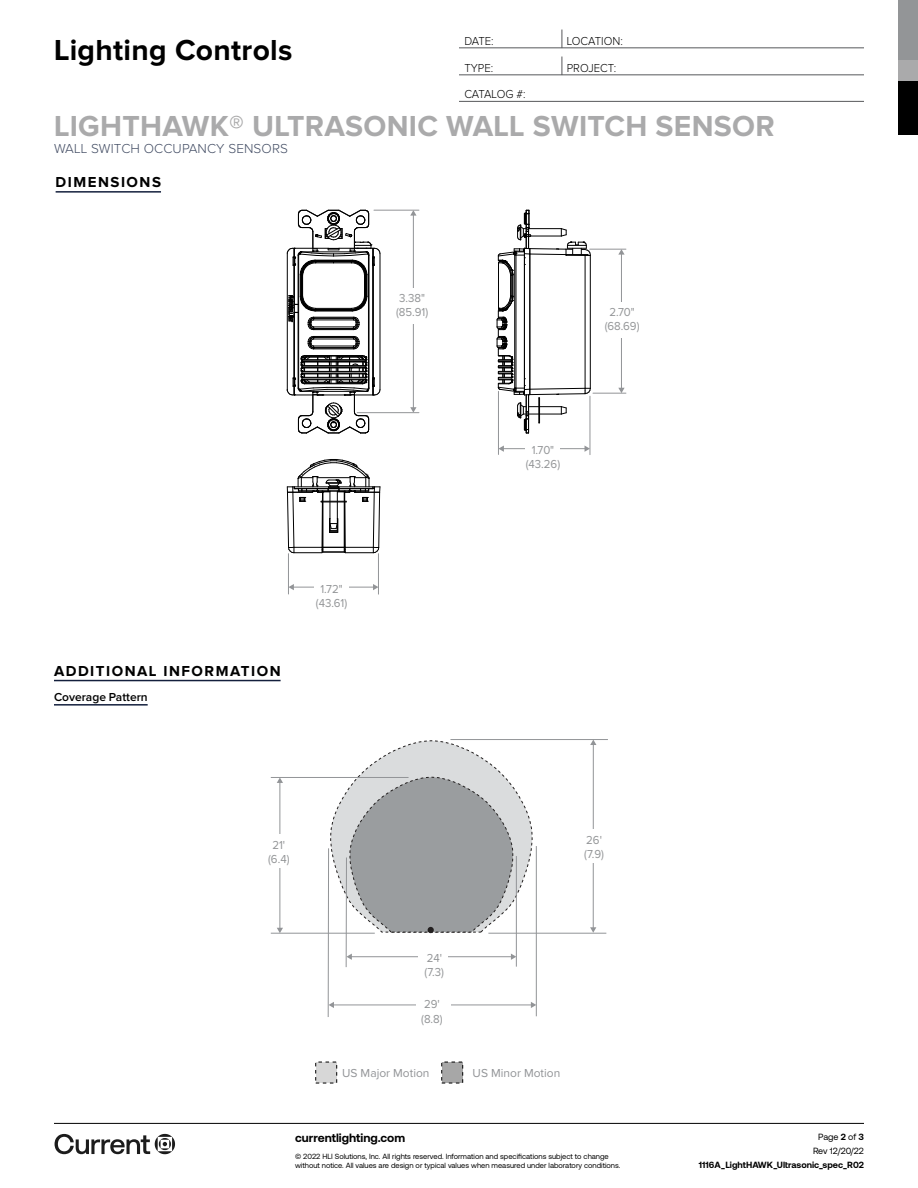
<style>
.page{position:relative;width:918px;height:1188px;background:#fff}
.page>*{position:absolute;margin:0;border:0;box-sizing:border-box;transform-origin:0 0}
.t1{font:700 30px "Proxima Nova";letter-spacing:.01em;color:#aaaaab}
.t2{font:700 30px "Proxima Nova";letter-spacing:.01em;color:#000}
.t3{font:700 15px "Proxima Nova";letter-spacing:.1em;color:#000}
.t4{font:300 13.5px "Proxima Nova";letter-spacing:.01em;color:#434d64}
.t5{font:12px/14.4px "Proxima Nova";color:#939597;scale:.95 1}
.t6{font:300 12px "Proxima Nova";color:#000;scale:.95 1}
.t7{font:12px "Proxima Nova";color:#929497}
.t8{font:700 12px "Aeonik";color:#000}
.t9{font:600 12px "Proxima Nova";color:#000}
.t10{font:300 12px "Proxima Nova";letter-spacing:-.02em;color:#000;scale:.95 1}
.t11{font:700 9px "Aeonik";color:#000}
.t12{font:9px/14.1px "Aeonik";letter-spacing:-.005em;color:#000;text-align:center}
.t13{font:7.5px/9.8px "Aeonik";color:#000}
.s1{font-family:"Proxima Nova Extrabld";font-weight:400}
.s2{font-weight:700}
</style>
<div class="page">
<hr style="left:54px;top:1123px;width:810px;height:1px;background:#000">
<svg style="left:55px;top:1134px;width:120px;height:20px"></svg>
<div style="left:898px;top:81px;width:20px;height:54px;background:#000"></div>
<div style="left:898px;top:0;width:20px;height:61px;background:#939597"></div>
<div style="left:898px;top:61px;width:20px;height:20px;background:#aaaaab"></div>
<hr style="left:459px;top:48px;width:405px;height:1px;background:#57585b">
<svg style="left:562px;top:30px;width:1px;height:18px"></svg>
<hr style="left:459px;top:75px;width:405px;height:1px;background:#57585b">
<hr style="left:459px;top:101px;width:405px;height:1px;background:#57585b">
<svg style="left:562px;top:57px;width:1px;height:18px"></svg>
<hr style="left:56px;top:191px;width:105px;height:2px;background:#14203d">
<hr style="left:54px;top:704px;width:94px;height:2px;background:#14203d">
<svg style="left:330px;top:740px;width:203px;height:193px"></svg>
<div style="left:442px;top:1062px;width:21px;height:21px;background:#a7a7a7"></div>
<div style="left:316px;top:1062px;width:21px;height:21px;background:#d7d7d7"></div>
<hr style="left:488px;top:933px;width:118px;height:1px;background:#929497">
<hr style="left:450px;top:739px;width:158px;height:1px;background:#929497">
<hr style="left:593px;top:744px;width:1px;height:184px;background:#929497">
<svg style="left:590px;top:740px;width:6px;height:5px"></svg>
<svg style="left:590px;top:927px;width:6px;height:6px"></svg>
<hr style="left:271px;top:933px;width:104px;height:1px;background:#929497">
<hr style="left:271px;top:777px;width:138px;height:1px;background:#929497">
<hr style="left:280px;top:782px;width:1px;height:147px;background:#929497">
<svg style="left:277px;top:778px;width:6px;height:5px"></svg>
<svg style="left:277px;top:928px;width:6px;height:5px"></svg>
<hr style="left:346px;top:858px;width:1px;height:109px;background:#929497">
<hr style="left:516px;top:856px;width:1px;height:111px;background:#929497">
<hr style="left:351px;top:956px;width:161px;height:1px;background:#929497">
<svg style="left:511px;top:954px;width:5px;height:6px"></svg>
<svg style="left:346px;top:954px;width:6px;height:6px"></svg>
<hr style="left:328px;top:848px;width:1px;height:169px;background:#929497">
<hr style="left:536px;top:846px;width:1px;height:170px;background:#929497">
<hr style="left:333px;top:1005px;width:199px;height:1px;background:#929497">
<svg style="left:531px;top:1002px;width:5px;height:6px"></svg>
<svg style="left:329px;top:1002px;width:5px;height:6px"></svg>
<div style="left:578px;top:830px;width:49px;height:33px;background:#fff"></div>
<div style="left:263px;top:834px;width:49px;height:34px;background:#fff"></div>
<div style="left:418px;top:948px;width:30px;height:33px;background:#fff"></div>
<div style="left:416px;top:994px;width:35px;height:34px;background:#fff"></div>
<hr style="left:54px;top:680px;width:227px;height:1px;background:#14203d">
<hr style="left:314px;top:347px;width:39px;height:1px;background:#000">
<hr style="left:314px;top:346px;width:40px;height:1px;background:#000">
<hr style="left:314px;top:339px;width:40px;height:1px;background:#000">
<hr style="left:380px;top:254px;width:1px;height:136px;background:#000">
<hr style="left:287px;top:254px;width:1px;height:136px;background:#000">
<hr style="left:314px;top:337px;width:40px;height:1px;background:#000">
<hr style="left:313px;top:336px;width:41px;height:1px;background:#000">
<hr style="left:294px;top:313px;width:1px;height:66px;background:#000">
<hr style="left:373px;top:264px;width:1px;height:115px;background:#000">
<hr style="left:368px;top:255px;width:1px;height:133px;background:#000">
<hr style="left:369px;top:255px;width:1px;height:133px;background:#000">
<hr style="left:298px;top:255px;width:1px;height:133px;background:#000">
<hr style="left:313px;top:349px;width:41px;height:1px;background:#000">
<hr style="left:314px;top:348px;width:40px;height:1px;background:#000">
<svg style="left:353px;top:336px;width:7px;height:13px"></svg>
<svg style="left:308px;top:336px;width:7px;height:13px"></svg>
<svg style="left:287px;top:355px;width:94px;height:79px"></svg>
<svg style="left:287px;top:210px;width:94px;height:120px"></svg>
<svg style="left:497px;top:210px;width:94px;height:224px"></svg>
<svg style="left:287px;top:459px;width:93px;height:94px"></svg>
<hr style="left:374px;top:210px;width:45px;height:1px;background:#929497">
<hr style="left:413px;top:215px;width:1px;height:193px;background:#929497">
<svg style="left:410px;top:210px;width:7px;height:6px"></svg>
<svg style="left:410px;top:407px;width:7px;height:5px"></svg>
<hr style="left:357px;top:412px;width:62px;height:1px;background:#929497">
<hr style="left:590px;top:249px;width:36px;height:1px;background:#929497">
<hr style="left:621px;top:254px;width:1px;height:135px;background:#929497">
<svg style="left:618px;top:249px;width:7px;height:6px"></svg>
<svg style="left:618px;top:388px;width:7px;height:5px"></svg>
<hr style="left:593px;top:393px;width:33px;height:1px;background:#929497">
<hr style="left:498px;top:391px;width:1px;height:63px;background:#929497">
<hr style="left:590px;top:396px;width:1px;height:59px;background:#929497">
<hr style="left:503px;top:448px;width:82px;height:1px;background:#929497">
<svg style="left:499px;top:446px;width:5px;height:6px"></svg>
<svg style="left:585px;top:446px;width:5px;height:6px"></svg>
<hr style="left:288px;top:554px;width:1px;height:40px;background:#929497">
<hr style="left:378px;top:554px;width:1px;height:40px;background:#929497">
<hr style="left:293px;top:587px;width:81px;height:1px;background:#929497">
<svg style="left:289px;top:584px;width:5px;height:6px"></svg>
<svg style="left:373px;top:584px;width:5px;height:6px"></svg>
<div style="left:526px;top:439px;width:34px;height:21px;background:#fff"></div>
<div style="left:315px;top:578px;width:34px;height:21px;background:#fff"></div>
<div style="left:395px;top:288px;width:34px;height:35px;background:#fff"></div>
<div style="left:605px;top:302px;width:34px;height:35px;background:#fff"></div>
<h1 class="t2" style="left:54px;top:37px;width:240px">Lighting Controls</h1>
<h3 class="t6" style="left:464px;top:36px;width:32px">DATE:</h3>
<h3 class="t6" style="left:567px;top:36px;width:61px">LOCATION:</h3>
<h3 class="t6" style="left:464px;top:63px;width:32px">TYPE:</h3>
<h3 class="t6" style="left:567px;top:63px;width:54px">PROJECT:</h3>
<h3 class="t10" style="left:464px;top:89px;width:66px">CATALOG #:</h3>
<h1 class="t1" style="left:54px;top:114px;width:722px">LIGHTHAWK<span class="s1">®</span> ULTRASONIC WALL SWITCH SENSOR</h1>
<h3 class="t4" style="left:54px;top:143px;width:236px">WALL SWITCH OCCUPANCY SENSORS</h3>
<h2 class="t3" style="left:56px;top:176px;width:107px">DIMENSIONS</h2>
<h3 class="t5" style="left:396px;top:291px;width:35px">3.38" (85.91)</h3>
<h2 class="t3" style="left:54px;top:664px;width:228px">ADDITIONAL INFORMATION</h2>
<h3 class="t9" style="left:54px;top:692px;width:95px">Coverage Pattern</h3>
<h3 class="t5" style="left:316px;top:582px;width:34px;text-align:center">1.72" (43.61)</h3>
<h3 class="t5" style="left:526px;top:444px;width:38px;text-align:center">1.70" (43.26)</h3>
<h3 class="t5" style="left:605px;top:305px;width:38px;text-align:center">2.70" (68.69)</h3>
<h3 class="t5" style="left:268px;top:838px;width:24px;text-align:center">21' (6.4)</h3>
<h3 class="t5" style="left:584px;top:833px;width:22px">26' (7.9)</h3>
<h3 class="t5" style="left:425px;top:952px;width:22px">24' (7.3)</h3>
<h3 class="t5" style="left:421px;top:998px;width:24px">29' (8.8)</h3>
<h3 class="t7" style="left:342px;top:1068px;width:89px">US Major Motion</h3>
<h3 class="t7" style="left:473px;top:1068px;width:89px">US Minor Motion</h3>
<h3 class="t8" style="left:295px;top:1133px;width:112px">currentlighting.com</h3>
<p class="t13" style="left:295px;top:1152px;width:327px">© 2022 HLI Solutions, Inc. All rights reserved. Information and specifications subject to change without notice. All values are design or typical values when measured under laboratory conditions.</p>
<p class="t12" style="left:813px;top:1131px;width:52px">Page <span class="s2">2</span> of <span class="s2">3<br></span>Rev 12/20/22</p>
<p class="t11" style="left:699px;top:1161px;width:167px">1116A_LightHAWK_Ultrasonic_spec_R02</p>
</div>
